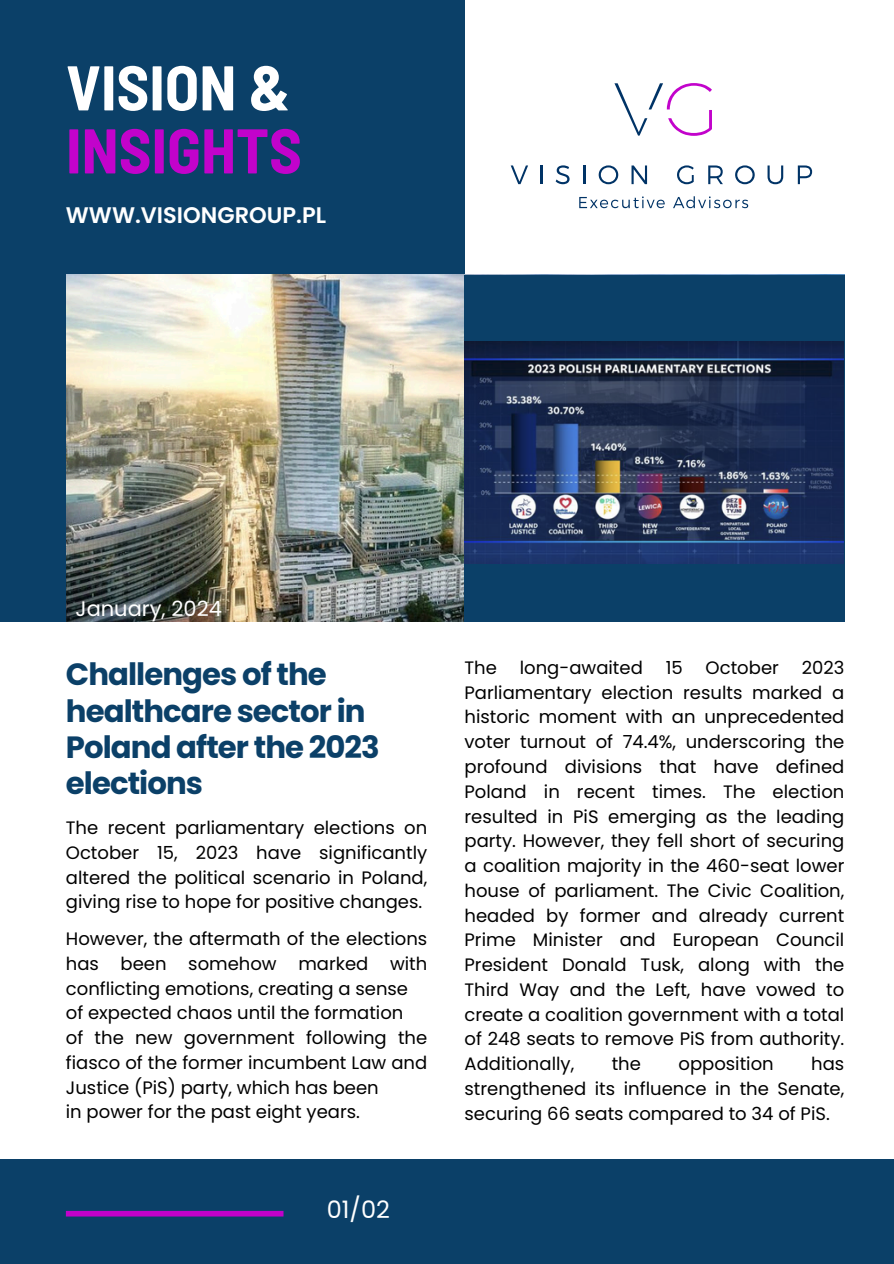
<style>
.page{position:relative;width:894px;height:1264px;background:#fff}
.page>*{position:absolute;margin:0;border:0;box-sizing:border-box;transform-origin:0 0}
.t1{font:700 semi-condensed 63px/63px "Barlow";color:#c203cb}
.t2{font:700 30.75px/36.3px "Poppins";letter-spacing:-.03em;color:#0b4068}
.t3{font:24px "Poppins";color:#fff}
.t4{font:600 22.5px "Poppins";color:#fff}
.t5{font:21px "Poppins";color:#fff}
.t6{font:18px/24.8px "Poppins";color:#000;text-align:justify}
.s1{color:#fff}
</style>
<div class="page">
<div style="left:0;top:0;width:464px;height:621px;background:#0b4068"></div>
<img style="left:66px;top:275px;width:398px;height:346px">
<div style="left:464px;top:275px;width:380px;height:346px;background:#0b4068"></div>
<div style="left:0;top:1158px;width:893px;height:105px;background:#0b4068"></div>
<div style="left:66px;top:1210px;width:217px;height:6px;background:#c102ca"></div>
<img style="left:464px;top:341px;width:379px;height:222px">
<svg style="left:797px;top:165px;width:14px;height:19px"></svg>
<svg style="left:767px;top:165px;width:16px;height:19px"></svg>
<svg style="left:735px;top:165px;width:19px;height:19px"></svg>
<svg style="left:708px;top:165px;width:14px;height:19px"></svg>
<svg style="left:677px;top:165px;width:16px;height:19px"></svg>
<svg style="left:631px;top:165px;width:16px;height:19px"></svg>
<svg style="left:598px;top:165px;width:20px;height:19px"></svg>
<svg style="left:583px;top:165px;width:2px;height:19px"></svg>
<svg style="left:555px;top:165px;width:14px;height:19px"></svg>
<svg style="left:540px;top:165px;width:2px;height:19px"></svg>
<svg style="left:510px;top:165px;width:18px;height:19px"></svg>
<svg style="left:673px;top:196px;width:75px;height:12px"></svg>
<svg style="left:579px;top:196px;width:85px;height:12px"></svg>
<svg style="left:614px;top:83px;width:97px;height:53px"></svg>
<h3 class="t1" style="left:66px;top:54px;width:237px"><span class="s1">VISION &amp;<br></span>INSIGHTS</h3>
<h2 class="t4" style="left:66px;top:199px;width:261px">WWW.VISIONGROUP.PL</h2>
<p class="t5" style="left:75px;top:594px;width:148px">January, 2024</p>
<p class="t2" style="left:66px;top:656px;width:315px">Challenges of the healthcare sector in<br>Poland after the 2023 elections</p>
<p class="t6" style="left:66px;top:815px;width:363px">The recent parliamentary elections on October 15, 2023 have significantly altered the political scenario in Poland, giving rise to hope for positive changes.</p>
<p class="t6" style="left:66px;top:926px;width:363px">However, the aftermath of the elections has been somehow marked with conflicting emotions, creating a sense</p>
<p class="t6" style="left:66px;top:1000px;width:339px">of expected chaos until the formation</p>
<p class="t6" style="left:66px;top:1025px;width:363px">of the new government following the fiasco of the former incumbent Law and Justice (PiS) party, which has been</p>
<p class="t6" style="left:66px;top:1099px;width:295px">in power for the past eight years.</p>
<h5 class="t3" style="left:327px;top:1193px;width:65px">01/02</h5>
<p class="t6" style="left:464px;top:655px;width:34px">The</p>
<p class="t6" style="left:519px;top:655px;width:124px">long-awaited</p>
<p class="t6" style="left:665px;top:655px;width:19px">15</p>
<p class="t6" style="left:705px;top:655px;width:75px">October</p>
<p class="t6" style="left:464px;top:655px;width:381px;text-indent:337px">2023<br>Parliamentary election results marked a historic moment with an unprecedented voter turnout of 74.4%, underscoring the profound divisions that have defined Poland in recent times. The election resulted in PiS emerging as the leading party. However, they fell short of securing a coalition majority in the 460-seat lower house of parliament. The Civic Coalition, headed by former and already current Prime Minister and European Council President Donald Tusk, along with the Third Way and the Left, have vowed to create a coalition government with a total of 248 seats to remove PiS from authority.<br>Additionally,</p>
<p class="t6" style="left:611px;top:1051px;width:31px">the</p>
<p class="t6" style="left:678px;top:1051px;width:97px">opposition</p>
<p class="t6" style="left:464px;top:1051px;width:381px;text-indent:346px">has strengthened its influence in the Senate, securing 66 seats compared to 34 of PiS.</p>
</div>
